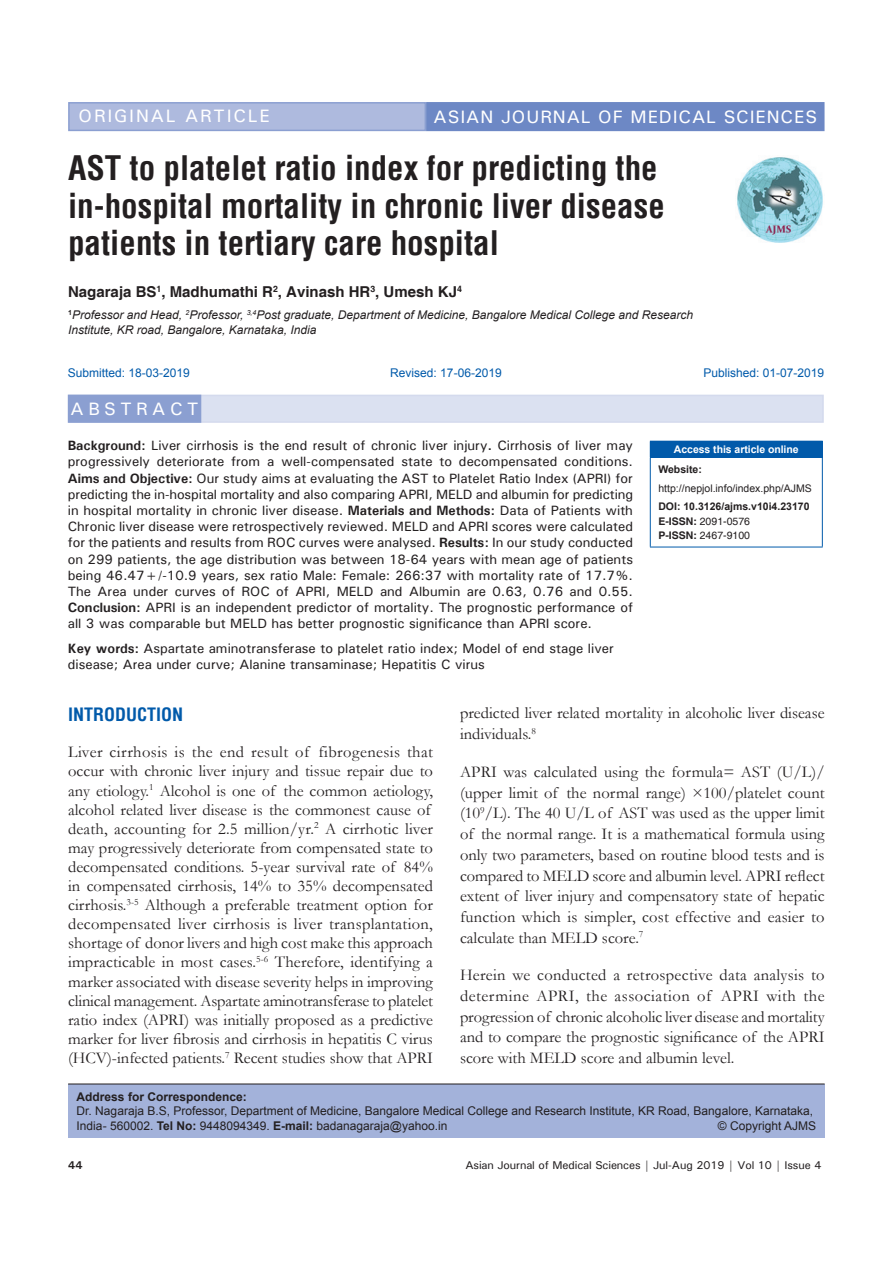
<style>
.page{position:relative;width:893px;height:1263px;background:#fff}
.page>*{position:absolute;margin:0;border:0;box-sizing:border-box;transform-origin:0 0}
.AT{font:700 condensed 33px/37.5px "Helvetica";color:#231f20}
.AH{font:500 18px "Univers";letter-spacing:.05em;color:#fff}
.AH-2{font:500 18px "Univers";letter-spacing:.1em;color:#fff}
.t1{font:700 condensed 18px "Helvetica";color:#015aaa}
.ABSH{font:500 18px "Univers";letter-spacing:.25em;color:#fff}
.TX{font:16.5px/19px "Garamond";color:#231f20}
.AU{font:700 15px "Helvetica";color:#231f20}
.ABS{font:500 13.5px/16.2px "Univers";color:#231f20;text-align:justify}
.KWD{font:500 13.5px/16.2px "Univers";color:#231f20}
.ADD{font:12px/14.4px "Arial";color:#231f20}
.AFF{font:italic 12px/14.4px "Arial";color:#231f20}
.HIS_1{font:12px "Arial";color:#015aaa}
.t2{font:500 11.25px "Univers";letter-spacing:-.01em;color:#231f20}
.t3{font:700 11.25px "Univers";color:#231f20}
.t4{font:700 10.5px/14.2px "Arial";color:#231f20}
.t5{font:10.5px/18.8px "Arial";color:#231f20}
.t6{font:700 10.5px "Arial";letter-spacing:-.005em;color:#fff}
.s1{font-weight:700}
.s2{font-family:"Helvetica"}
.s3{font-family:"Helvetica";font-weight:400}
</style>
<div class="page">
<div style="left:68px;top:395px;width:756px;height:28px;background:#dbe1f1"></div>
<div style="left:69px;top:395px;width:132px;height:27px;background:#8b9fd1"></div>
<div style="left:68px;top:395px;width:133px;height:28px;border:2px solid #8b9fd1"></div>
<div style="left:69px;top:103px;width:356px;height:27px;background:#aebade"></div>
<div style="left:68px;top:102px;width:358px;height:29px;border:2px solid #8b9fd1"></div>
<div style="left:427px;top:103px;width:397px;height:27px;background:#6d88c5"></div>
<div style="left:426px;top:102px;width:398px;height:29px;border:2px solid #6d88c5"></div>
<img style="left:737px;top:157px;width:86px;height:86px">
<div style="left:68px;top:1084px;width:757px;height:53px;background:#a3b2da"></div>
<hr style="left:68px;top:1083px;width:757px;height:1px;background:#231f20">
<div style="left:650px;top:441px;width:172px;height:16px;background:#015aaa"></div>
<svg style="left:822px;top:441px;width:1px;height:16px"></svg>
<hr style="left:650px;top:458px;width:1px;height:89px;background:#015aaa">
<hr style="left:650px;top:457px;width:173px;height:1px;background:#015aaa">
<hr style="left:822px;top:458px;width:1px;height:89px;background:#015aaa">
<hr style="left:650px;top:547px;width:173px;height:1px;background:#015aaa">
<p class="AH-2" style="left:79px;top:105px;width:192px">ORIGINAL ARTICLE</p>
<p class="AH" style="left:434px;top:105px;width:385px">ASIAN JOURNAL OF MEDICAL SCIENCES</p>
<p class="AT" style="left:68px;top:149px;width:598px">AST to platelet ratio index for predicting the in-hospital mortality in chronic liver disease patients in tertiary care hospital</p>
<p class="AU" style="left:68px;top:282px;width:395px">Nagaraja BS<sup>1</sup>, Madhumathi R<sup>2</sup>, Avinash HR<sup>3</sup>, Umesh KJ<sup>4</sup></p>
<p class="AFF" style="left:68px;top:308px;width:627px"><sup>1</sup>Professor and Head, <sup>2</sup>Professor, <sup>3,4</sup>Post graduate, Department of Medicine, Bangalore Medical College and Research<br>Institute, KR road, Bangalore, Karnataka, India</p>
<p class="HIS_1" style="left:68px;top:364px;width:124px">Submitted: 18-03-2019</p>
<p class="HIS_1" style="left:390px;top:364px;width:113px">Revised: 17-06-2019</p>
<p class="HIS_1" style="left:703px;top:364px;width:122px">Published: 01-07-2019</p>
<p class="ABSH" style="left:71px;top:397px;width:129px">ABSTRACT</p>
<p class="ABS" style="left:68px;top:437px;width:567px"><span class="s1">Background:</span> Liver cirrhosis is the end result of chronic liver injury<span class="s1">.</span> Cirrhosis of liver may progressively deteriorate from a well-compensated state to decompensated conditions.<br><span class="s1">Aims and Objective:</span> Our study aims at evaluating the AST to Platelet Ratio Index (APRI) for predicting the in-hospital mortality and also comparing APRI, MELD and albumin for predicting in hospital mortality in chronic liver disease. <span class="s1">Materials and Methods:</span> Data of Patients with Chronic liver disease were retrospectively reviewed. MELD and APRI scores were calculated for the patients and results from ROC curves were analysed. <span class="s1">Results:</span> In our study conducted on 299 patients, the age distribution was between 18-64 years with mean age of patients being 46.47+/-10.9 years, sex ratio Male: Female: 266:37 with mortality rate of 17.7%.<br>The Area under curves of ROC of APRI, MELD and Albumin are 0.63, 0.76 and 0.55.<br><span class="s1">Conclusion:</span> APRI is an independent predictor of mortality. The prognostic performance of all 3 was comparable but MELD has better prognostic significance than APRI score.</p>
<p class="KWD" style="left:68px;top:640px;width:547px"><span class="s1">Key words:</span> Aspartate aminotransferase to platelet ratio index; Model of end stage liver disease; Area under curve; Alanine transaminase; Hepatitis C virus</p>
<p class="t6" style="left:674px;top:442px;width:126px">Access this article online</p>
<p class="t5" style="left:658px;top:460px;width:155px"><span class="s1">Website: </span>http://nepjol.info/index.php/AJMS</p>
<p class="t4" style="left:658px;top:500px;width:153px">DOI: 10.3126/ajms.v10i4.23170<br><span class="s2">E-ISSN:</span> <span class="s3">2091-0576<br></span><span class="s2">P-ISSN:</span> <span class="s3">2467-9100</span></p>
<h1 class="t1" style="left:68px;top:702px;width:117px">INTRODUCTION</h1>
<p class="TX" style="left:68px;top:742px;width:366px">Liver cirrhosis is the end result of fibrogenesis that occur with chronic liver injury and tissue repair due to any etiology.<sup>1</sup> Alcohol is one of the common aetiology, alcohol related liver disease is the commonest cause of death, accounting for 2.5 million/yr.<sup>2</sup> A cirrhotic liver may progressively deteriorate from compensated state to decompensated conditions. 5-year survival rate of 84% in compensated cirrhosis, 14% to 35% decompensated cirrhosis.<sup>3-5</sup> Although a preferable treatment option for decompensated liver cirrhosis is liver transplantation, shortage of donor livers and high cost make this approach impracticable in most cases.<sup>5-6</sup> Therefore, identifying a marker associated with disease severity helps in improving clinical management. Aspartate aminotransferase to platelet ratio index (APRI) was initially proposed as a predictive marker for liver fibrosis and cirrhosis in hepatitis C virus (HCV)-infected patients.<sup>7</sup> Recent studies show that APRI</p>
<p class="TX" style="left:460px;top:702px;width:366px;line-height:20.7px">predicted liver related mortality in alcoholic liver disease individuals.<sup>8</sup></p>
<p class="TX" style="left:460px;top:761px;width:366px;line-height:20.7px;text-align:justify">APRI was calculated using the formula= AST (U/L)/ (upper limit of the normal range) ×100/platelet count (10<sup>9</sup>/L). The 40 U/L of AST was used as the upper limit of the normal range. It is a mathematical formula using only two parameters, based on routine blood tests and is compared to MELD score and albumin level. APRI reflect extent of liver injury and compensatory state of hepatic function which is simpler, cost effective and easier to calculate than MELD score.<sup>7</sup></p>
<p class="TX" style="left:460px;top:964px;width:366px;line-height:20.7px;text-align:justify">Herein we conducted a retrospective data analysis to determine APRI, the association of APRI with the progression of chronic alcoholic liver disease and mortality and to compare the prognostic significance of the APRI score with MELD score and albumin level.</p>
<p class="ADD" style="left:77px;top:1089px;width:738px"><span class="s1">Address for Correspondence:<br></span>Dr. Nagaraja B.S, Professor, Department of Medicine, Bangalore Medical College and Research Institute, KR Road, Bangalore, Karnataka,<br>India- 560002. <span class="s1">Tel No:</span> 9448094349. <span class="s1">E-mail:</span> badanagaraja@yahoo.in</p>
<p class="ADD" style="left:718px;top:1118px;width:100px">© Copyright AJMS</p>
<p class="t3" style="left:68px;top:1157px;width:16px">44</p>
<p class="t2" style="left:465px;top:1157px;width:358px">Asian Journal of Medical Sciences | Jul-Aug 2019 | Vol 10 | Issue 4</p>
</div>
